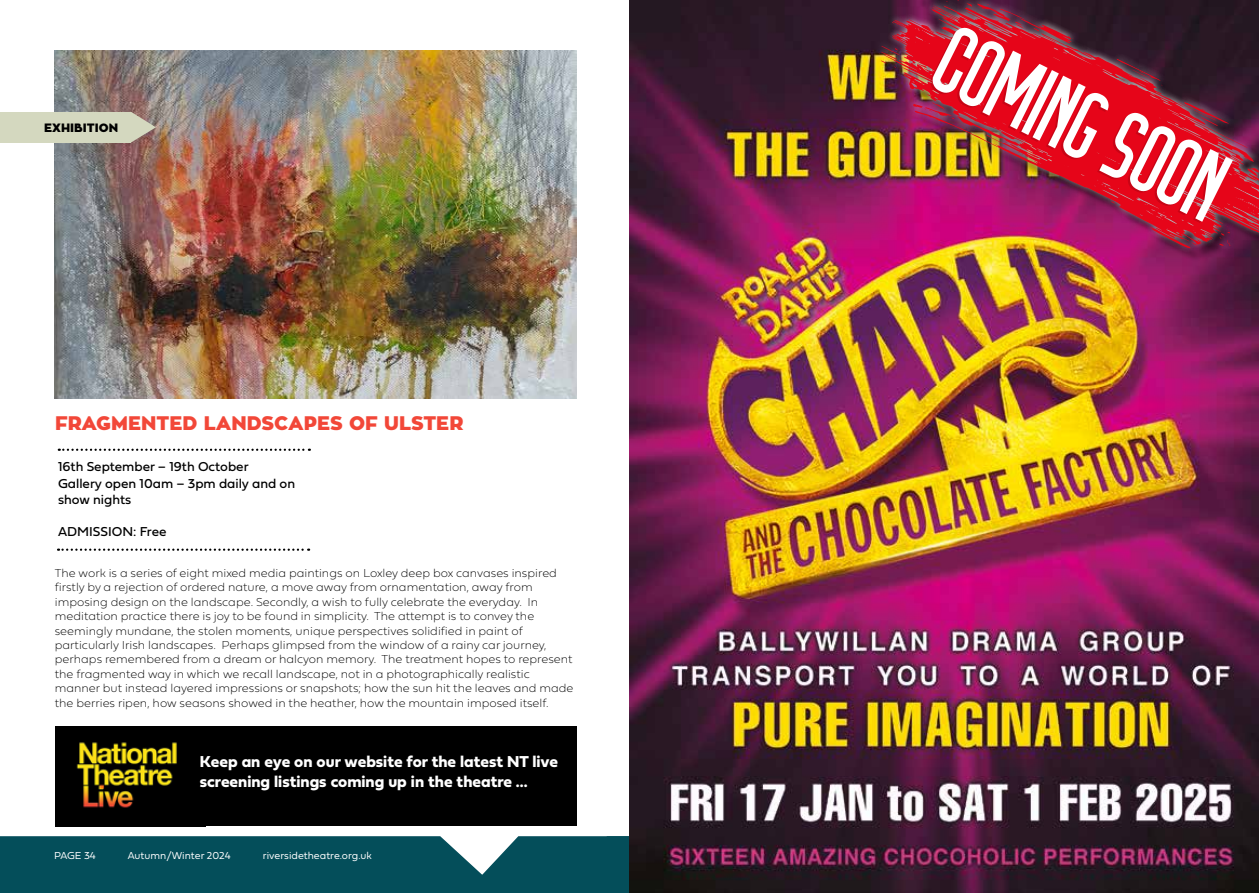
<style>
.page{position:relative;width:1259px;height:893px;background:#fff}
.page>*{position:absolute;margin:0;border:0;box-sizing:border-box;transform-origin:0 0}
.t1{font:900 19.5px "Zona Pro";color:#f24738}
.t2{font:16.5px/19.8px "Fieldwork Geo Bold";color:#fff}
.t3{font:13.5px/16.2px "Fieldwork Geo Regular";color:#000}
.t4{font:12px/14.4px "Fieldwork Geo Hair";color:#000}
.t5{font:900 12px "Zona Pro";color:#000}
.t6{font:10.5px "Fieldwork Geo Light";color:#fff}
</style>
<div class="page">
<div style="left:0;top:836px;width:629px;height:57px;background:#044e5a"></div>
<svg style="left:58px;top:549px;width:251px;height:2px"></svg>
<svg style="left:59px;top:449px;width:251px;height:2px"></svg>
<img style="left:55px;top:51px;width:521px;height:348px">
<img style="left:629px;top:0;width:630px;height:893px">
<svg style="left:130px;top:112px;width:26px;height:31px"></svg>
<div style="left:0;top:112px;width:131px;height:30px;background:#d4d8bf"></div>
<div style="left:55px;top:727px;width:521px;height:99px;background:#000"></div>
<img style="left:76px;top:742px;width:101px;height:66px">
<img style="left:852px;top:0;width:407px;height:300px">
<img style="left:879px;top:0;width:380px;height:248px">
<p class="t5" style="left:44px;top:120px;width:75px">EXHIBITION</p>
<h1 class="t1" style="left:55px;top:410px;width:410px">FRAGMENTED LANDSCAPES OF ULSTER</h1>
<p class="t3" style="left:58px;top:458px;width:239px">16th September – 19th October<br>Gallery open 10am – 3pm daily and on show nights</p>
<p class="t3" style="left:58px;top:523px;width:110px">ADMISSION: Free</p>
<p class="t4" style="left:55px;top:565px;width:520px">The work is a series of eight mixed media paintings on Loxley deep box canvases inspired firstly by a rejection of ordered nature, a move away from ornamentation, away from imposing design on the landscape. Secondly, a wish to fully celebrate the everyday. In meditation practice there is joy to be found in simplicity. The attempt is to convey the seemingly mundane, the stolen moments, unique perspectives solidified in paint of particularly Irish landscapes. Perhaps glimpsed from the window of a rainy car journey, perhaps remembered from a dream or halcyon memory. The treatment hopes to represent the fragmented way in which we recall landscape, not in a photographically realistic manner but instead layered impressions or snapshots; how the sun hit the leaves and made the berries ripen, how seasons showed in the heather, how the mountain imposed itself.</p>
<h2 class="t2" style="left:200px;top:751px;width:360px">Keep an eye on our website for the latest NT live screening listings coming up in the theatre ...</h2>
<p class="t6" style="left:54px;top:847px;width:43px">PAGE 34</p>
<p class="t6" style="left:128px;top:847px;width:104px">Autumn/Winter 2024</p>
<p class="t6" style="left:263px;top:847px;width:110px">riversidetheatre.org.uk</p>
</div>
